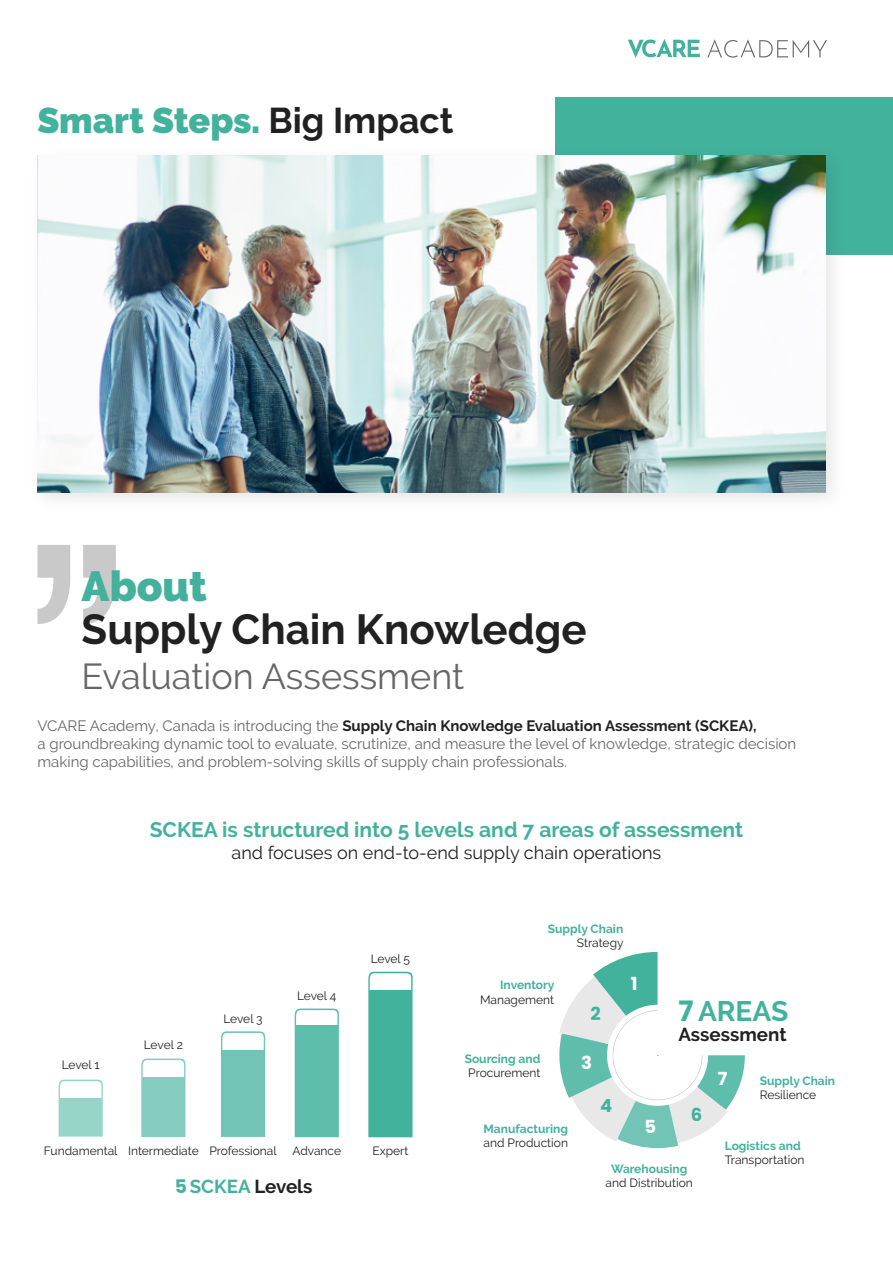
<style>
.page{position:relative;width:893px;height:1263px;background:#fff}
.page>*{position:absolute;margin:0;border:0;box-sizing:border-box;transform-origin:0 0}
.t1{font:700 42px "Raleway";color:#212121}
.t2{font:900 42px "Raleway";color:#43b19c}
.t3{font:36px "Raleway";color:#676767}
.t4{font:900 35.7px "Raleway";color:#43b29d}
.t5{font:700 28.2px "Raleway";color:#43b29d}
.t6{font:700 21px "Raleway";color:#43b29d}
.t7{font:700 18.75px "Raleway";color:#212121}
.t8{font:18px "Raleway";color:#212121}
.t9{font:700 18px "Poppins";color:#fff}
.t10{font:700 18px "Poppins";color:#43b29d}
.t11{font:15px/18px "Raleway";color:#676767}
.t12{font:12px "Raleway";color:#212121}
.t13{font:700 12px "Raleway";color:#43b29d}
.s1{font-weight:700;color:#212121}
.s2{font-family:"Poppins";color:#43b29d}
.s3{color:#43b29d}
.s4{font-family:"Poppins"}
</style>
<div class="page">
<div style="left:555px;top:98px;width:338px;height:157px;background:#43b29d"></div>
<img style="left:45px;top:155px;width:788px;height:345px">
<img style="left:37px;top:155px;width:788px;height:338px">
<svg style="left:559px;top:952px;width:186px;height:196px"></svg>
<svg style="left:368px;top:972px;width:45px;height:165px"></svg>
<svg style="left:294px;top:1008px;width:45px;height:129px"></svg>
<svg style="left:221px;top:1031px;width:45px;height:106px"></svg>
<svg style="left:141px;top:1058px;width:45px;height:79px"></svg>
<svg style="left:58px;top:1079px;width:45px;height:57px"></svg>
<svg style="left:38px;top:545px;width:78px;height:79px"></svg>
<svg style="left:707px;top:39px;width:120px;height:19px"></svg>
<svg style="left:628px;top:39px;width:72px;height:19px"></svg>
<h3 class="t4" style="left:37px;top:99px;width:417px">Smart Steps. <span class="s1">Big Impact</span></h3>
<h1 class="t2" style="left:82px;top:562px;width:127px">About</h1>
<h1 class="t1" style="left:82px;top:605px;width:507px">Supply Chain Knowledge</h1>
<h2 class="t3" style="left:82px;top:655px;width:384px">Evaluation Assessment</h2>
<p class="t11" style="left:38px;top:717px;width:760px">VCARE Academy, Canada is introducing the <span class="s1">Supply Chain Knowledge Evaluation Assessment (SCKEA),<br></span>a groundbreaking dynamic tool to evaluate, scrutinize, and measure the level of knowledge, strategic decision making capabilities, and problem-solving skills of supply chain professionals.</p>
<h3 class="t6" style="left:150px;top:818px;width:595px">SCKEA is structured into 5 levels and 7 areas of assessment</h3>
<p class="t8" style="left:232px;top:842px;width:431px">and focuses on end-to-end supply chain operations</p>
<p class="t12" style="left:62px;top:1058px;width:39px">Level 1</p>
<p class="t12" style="left:144px;top:1037px;width:41px">Level 2</p>
<p class="t12" style="left:223px;top:1011px;width:41px">Level 3</p>
<p class="t12" style="left:297px;top:989px;width:41px">Level 4</p>
<p class="t12" style="left:44px;top:1144px;width:75px">Fundamental</p>
<p class="t12" style="left:128px;top:1144px;width:72px">Intermediate</p>
<p class="t12" style="left:209px;top:1144px;width:69px">Professional</p>
<p class="t12" style="left:292px;top:1144px;width:50px">Advance</p>
<p class="t7" style="left:175px;top:1175px;width:139px"><span class="s2">5</span><span class="s3">SCKEA</span> Levels</p>
<p class="t12" style="left:371px;top:952px;width:41px">Level 5</p>
<p class="t12" style="left:372px;top:1144px;width:38px">Expert</p>
<p class="t13" style="left:548px;top:921px;width:77px">Supply Chain</p>
<p class="t12" style="left:577px;top:936px;width:48px">Strategy</p>
<p class="t13" style="left:500px;top:978px;width:56px">Inventory</p>
<p class="t12" style="left:480px;top:992px;width:76px">Management</p>
<p class="t10" style="left:590px;top:1004px;width:12px">2</p>
<p class="t9" style="left:631px;top:973px;width:8px">1</p>
<h3 class="t5" style="left:678px;top:995px;width:111px"><span class="s4">7</span> AREAS</h3>
<p class="t7" style="left:678px;top:1023px;width:110px">Assessment</p>
<p class="t13" style="left:465px;top:1051px;width:77px">Sourcing and</p>
<p class="t12" style="left:468px;top:1066px;width:74px">Procurement</p>
<p class="t13" style="left:484px;top:1122px;width:86px">Manufacturing</p>
<p class="t12" style="left:483px;top:1136px;width:86px">and Production</p>
<p class="t9" style="left:581px;top:1052px;width:12px">3</p>
<p class="t10" style="left:600px;top:1095px;width:14px">4</p>
<p class="t9" style="left:644px;top:1116px;width:13px">5</p>
<p class="t10" style="left:691px;top:1104px;width:13px">6</p>
<p class="t13" style="left:611px;top:1162px;width:78px">Warehousing</p>
<p class="t12" style="left:606px;top:1176px;width:89px">and Distribution</p>
<p class="t9" style="left:718px;top:1068px;width:11px">7</p>
<p class="t13" style="left:760px;top:1073px;width:77px">Supply Chain</p>
<p class="t12" style="left:760px;top:1088px;width:58px">Resilience</p>
<p class="t13" style="left:725px;top:1139px;width:77px">Logistics and</p>
<p class="t12" style="left:725px;top:1153px;width:81px">Transportation</p>
</div>
